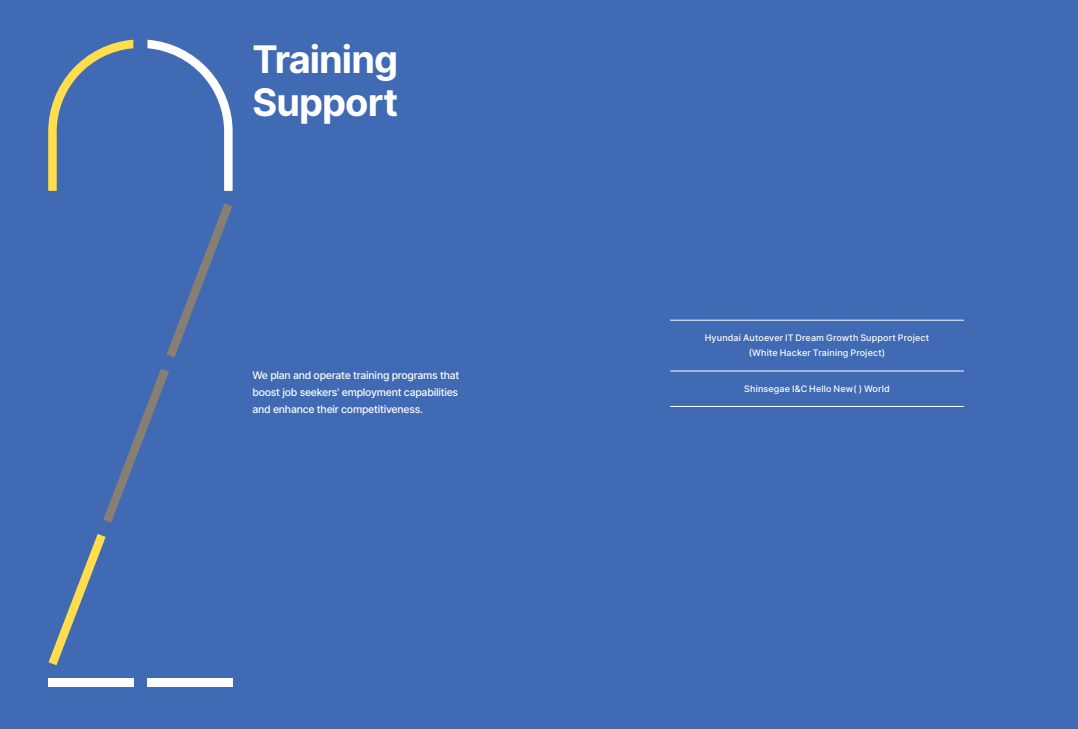
<style>
.page{position:relative;width:1078px;height:729px;background:#fff}
.page>*{position:absolute;margin:0;border:0;box-sizing:border-box;transform-origin:0 0}
.t1{font:700 38px/43px "Inter";letter-spacing:-.025em;color:#fff}
.t2{font:500 10.5px/17px "Inter";letter-spacing:-.025em;color:#fff;text-align:justify}
.t3{font:500 9px/15px "Inter";letter-spacing:.015em;color:#fff;text-align:center}
</style>
<div class="page">
<div style="left:0;top:0;width:1077px;height:729px;background:#406ab4"></div>
<hr style="left:670px;top:320px;width:293px;height:1px;background:#fff">
<hr style="left:670px;top:371px;width:293px;height:1px;background:#fff">
<hr style="left:670px;top:406px;width:293px;height:1px;background:#fff">
<div style="left:48px;top:677px;width:85px;height:9px;background:#fff"></div>
<div style="left:147px;top:677px;width:85px;height:9px;background:#fff"></div>
<svg style="left:48px;top:40px;width:185px;height:626px"></svg>
<h1 class="t1" style="left:252px;top:36px;width:147px">Training<br>Support</h1>
<p class="t2" style="left:252px;top:366px;width:208px">We plan and operate training programs that boost job seekers' employment capabilities and enhance their competitiveness.</p>
<p class="t3" style="left:704px;top:330px;width:226px">Hyundai Autoever IT Dream Growth Support Project (White Hacker Training Project)</p>
<p class="t3" style="left:744px;top:380px;width:147px">Shinsegae I&amp;C Hello New( ) World</p>
</div>
